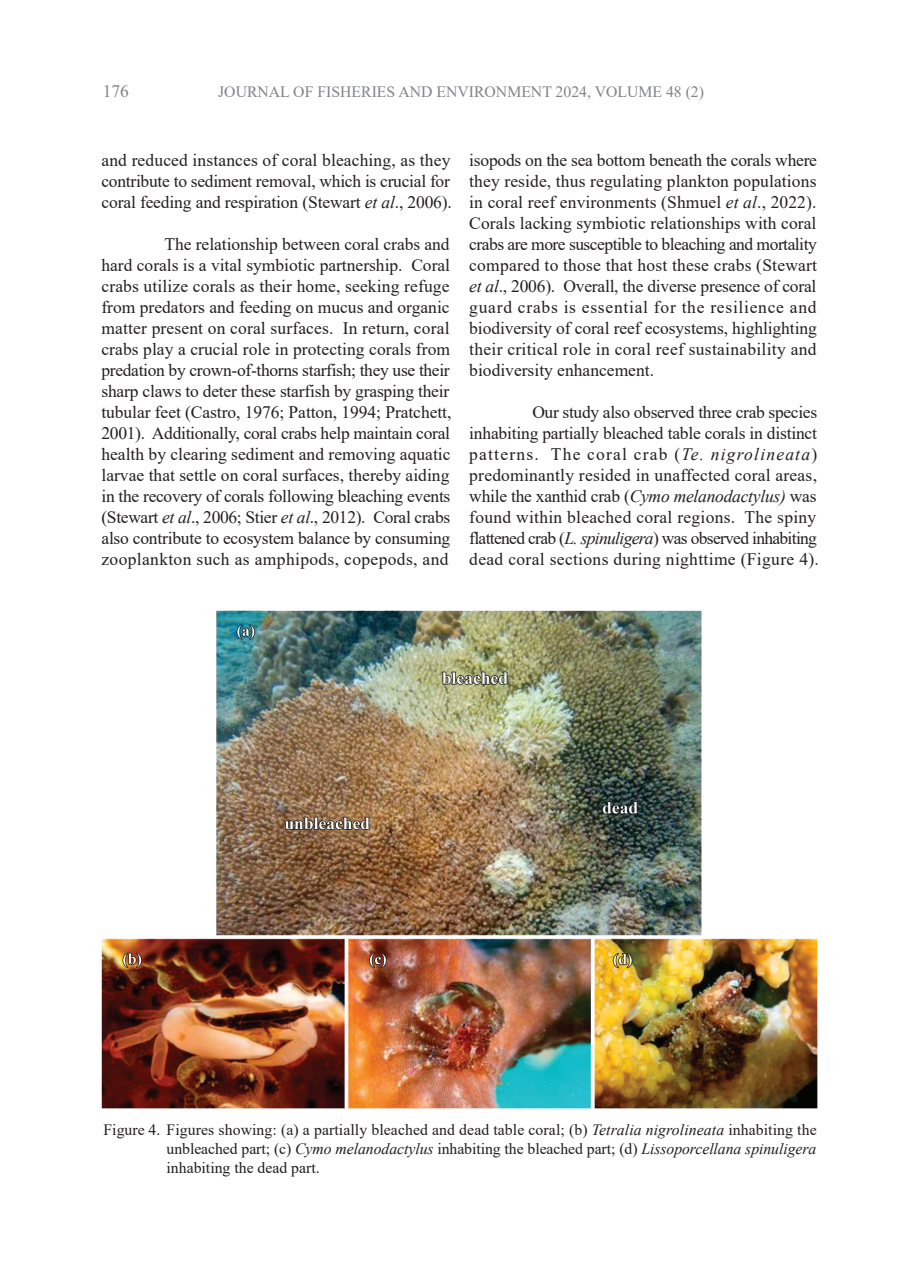
<style>
.page{position:relative;width:918px;height:1265px;background:#fff}
.page>*{position:absolute;margin:0;border:0;box-sizing:border-box;transform-origin:0 0}
.t1{font:17.5px/21px "Times New Roman";color:#231f20}
.t2{font:17.5px "Times New Roman";color:#808285}
.t3{font:15.75px/18.9px "Times New Roman";letter-spacing:-.005em;color:#211d1e;text-align:justify}
.t4{font:15.75px "Times New Roman";color:#808285}
.s1{font-style:italic}
</style>
<div class="page">
<img style="left:101px;top:611px;width:717px;height:498px">
<p class="t2" style="left:103px;top:79px;width:28px">176</p>
<p class="t4" style="left:218px;top:80px;width:487px">JOURNAL OF FISHERIES AND ENVIRONMENT 2024, VOLUME 48 (2)</p>
<p class="t1" style="left:101px;top:149px;width:352px">and reduced instances of coral bleaching, as they contribute to sediment removal, which is crucial for coral feeding and respiration (Stewart <span class="s1">et al</span>., 2006).</p>
<p class="t1" style="left:101px;top:233px;width:351px;text-align:justify;text-indent:63px">The relationship between coral crabs and hard corals is a vital symbiotic partnership. Coral crabs utilize corals as their home, seeking refuge from predators and feeding on mucus and organic matter present on coral surfaces. In return, coral crabs play a crucial role in protecting corals from predation by crown-of-thorns starfish; they use their sharp claws to deter these starfish by grasping their tubular feet (Castro, 1976; Patton, 1994; Pratchett, 2001). Additionally, coral crabs help maintain coral health by clearing sediment and removing aquatic larvae that settle on coral surfaces, thereby aiding in the recovery of corals following bleaching events (Stewart <span class="s1">et al</span>., 2006; Stier <span class="s1">et al</span>., 2012). Coral crabs also contribute to ecosystem balance by consuming zooplankton such as amphipods, copepods, and</p>
<p class="t1" style="left:469px;top:149px;width:349px;text-align:justify">isopods on the sea bottom beneath the corals where they reside, thus regulating plankton populations in coral reef environments (Shmuel <span class="s1">et al</span>., 2022).<br>Corals lacking symbiotic relationships with coral crabs are more susceptible to bleaching and mortality compared to those that host these crabs (Stewart <span class="s1">et al</span>., 2006). Overall, the diverse presence of coral guard crabs is essential for the resilience and biodiversity of coral reef ecosystems, highlighting their critical role in coral reef sustainability and biodiversity enhancement.</p>
<p class="t1" style="left:469px;top:401px;width:351px;text-indent:63px">Our study also observed three crab species inhabiting partially bleached table corals in distinct patterns. The coral crab (<span class="s1">Te. nigrolineata</span>) predominantly resided in unaffected coral areas, while the xanthid crab (<span class="s1">Cymo melanodactylus)</span> was found within bleached coral regions. The spiny flattened crab (<span class="s1">L. spinuligera</span>) was observed inhabiting dead coral sections during nighttime (Figure 4).</p>
<p class="t3" style="left:167px;top:1120px;width:651px;text-indent:-63px">Figure 4. Figures showing: (a) a partially bleached and dead table coral; (b) <span class="s1">Tetralia nigrolineata</span> inhabiting the unbleached part; (c) <span class="s1">Cymo melanodactylus</span> inhabiting the bleached part; (d) <span class="s1">Lissoporcellana spinuligera </span>inhabiting the dead part.</p>
</div>
